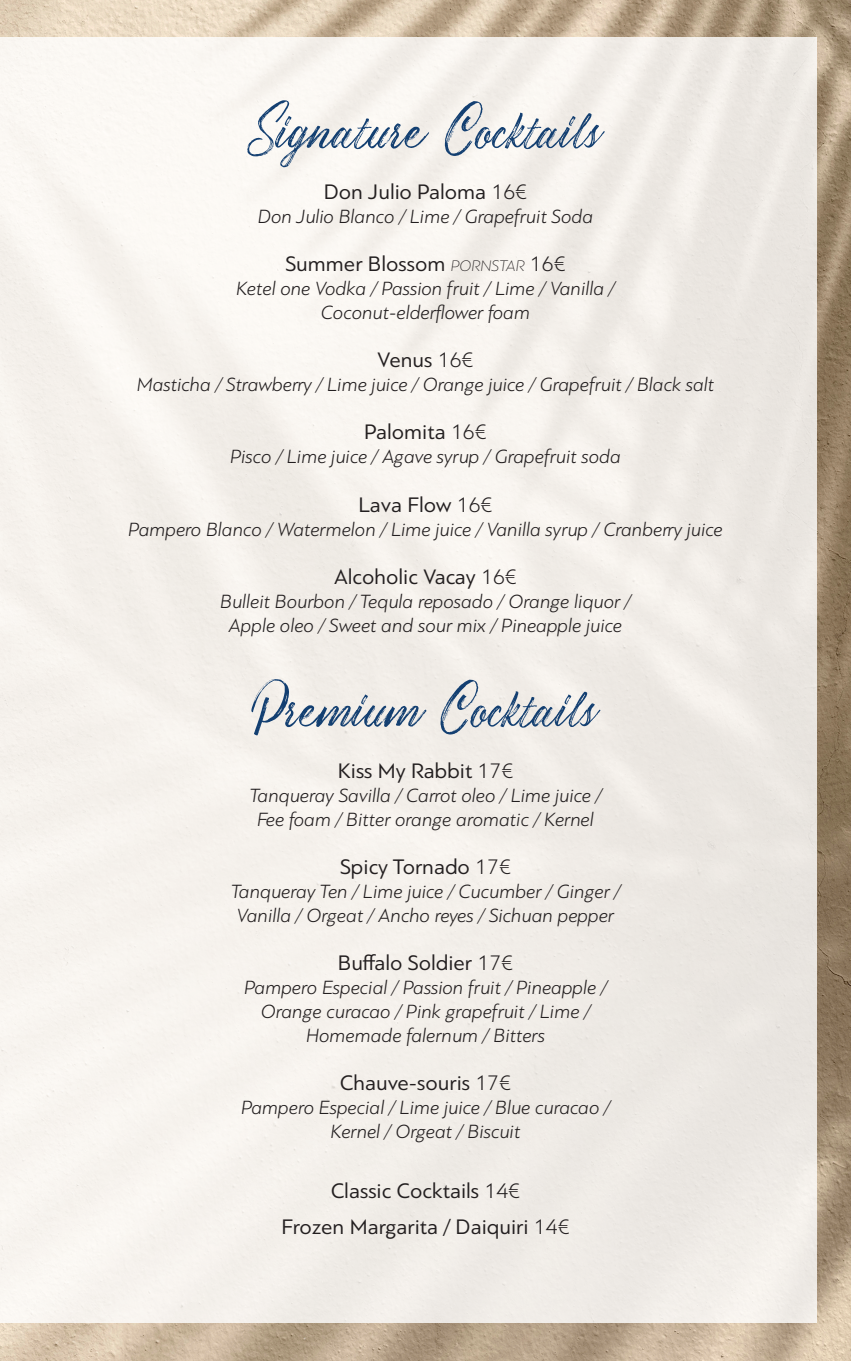
<style>
.page{position:relative;width:851px;height:1361px;background:#fff}
.page>*{position:absolute;margin:0;border:0;box-sizing:border-box;transform-origin:0 0}
.t1{font:80px "Costiera";color:#133f71}
.t2{font:22px "PF Bague Sans Pro";color:#231f20}
.t3{font:italic 300 20px "PF Bague Sans Pro";color:#231f20}
.s1{font-weight:300}
.s2{font-weight:100;font-style:italic;font-size:16px}
</style>
<div class="page">
<img style="left:0;top:0;width:850px;height:1361px">
<div style="left:0;top:38px;width:817px;height:1285px;background:#f4f0eb"></div>
<p class="t1" style="left:247px;top:91px;width:358px">Signature Cocktails</p>
<p class="t2" style="left:324px;top:179px;width:205px">Don Julio Paloma <span class="s1">16€</span></p>
<p class="t3" style="left:258px;top:205px;width:337px">Don Julio Blanco / Lime / Grapefruit Soda</p>
<p class="t2" style="left:285px;top:251px;width:282px">Summer Blossom <span class="s2">PORNSTAR</span> <span class="s1">16€</span></p>
<p class="t3" style="left:236px;top:277px;width:380px">Ketel one Vodka / Passion fruit / Lime / Vanilla /</p>
<p class="t3" style="left:321px;top:301px;width:210px">Coconut-elderflower foam</p>
<p class="t2" style="left:377px;top:347px;width:97px">Venus <span class="s1">16€</span></p>
<p class="t3" style="left:137px;top:373px;width:579px">Masticha / Strawberry / Lime juice / Orange juice / Grapefruit / Black salt</p>
<p class="t2" style="left:364px;top:419px;width:124px">Palomita <span class="s1">16€</span></p>
<p class="t3" style="left:230px;top:445px;width:392px">Pisco / Lime juice / Agave syrup / Grapefruit soda</p>
<p class="t2" style="left:358px;top:491px;width:135px">Lava Flow <span class="s1">16€</span></p>
<p class="t3" style="left:128px;top:517px;width:596px">Pampero Blanco / Watermelon / Lime juice / Vanilla syrup / Cranberry juice</p>
<p class="t2" style="left:334px;top:563px;width:184px">Alcoholic Vacay <span class="s1">16€</span></p>
<p class="t3" style="left:220px;top:589px;width:412px">Bulleit Bourbon / Tequla reposado / Orange liquor /</p>
<p class="t3" style="left:229px;top:613px;width:394px">Apple oleo / Sweet and sour mix / Pineapple juice</p>
<p class="t1" style="left:251px;top:670px;width:349px">Premium Cocktails</p>
<p class="t2" style="left:337px;top:758px;width:177px">Kiss My Rabbit <span class="s1">17€</span></p>
<p class="t3" style="left:249px;top:784px;width:354px">Tanqueray Savilla / Carrot oleo / Lime juice /</p>
<p class="t3" style="left:257px;top:808px;width:338px">Fee foam / Bitter orange aromatic / Kernel</p>
<p class="t2" style="left:340px;top:854px;width:172px">Spicy Tornado <span class="s1">17€</span></p>
<p class="t3" style="left:231px;top:880px;width:391px">Tanqueray Ten / Lime juice / Cucumber / Ginger /</p>
<p class="t3" style="left:237px;top:904px;width:378px">Vanilla / Orgeat / Ancho reyes / Sichuan pepper</p>
<p class="t2" style="left:338px;top:950px;width:177px">Buffalo Soldier <span class="s1">17€</span></p>
<p class="t3" style="left:244px;top:976px;width:364px">Pampero Especial / Passion fruit / Pineapple /</p>
<p class="t3" style="left:261px;top:1000px;width:331px">Orange curacao / Pink grapefruit / Lime /</p>
<p class="t3" style="left:306px;top:1024px;width:240px">Homemade falernum / Bitters</p>
<p class="t2" style="left:340px;top:1070px;width:173px">Chauve-souris <span class="s1">17€</span></p>
<p class="t3" style="left:241px;top:1096px;width:370px">Pampero Especial / Lime juice / Blue curacao /</p>
<p class="t3" style="left:330px;top:1120px;width:191px">Kernel / Orgeat / Biscuit</p>
<p class="t2" style="left:331px;top:1178px;width:191px">Classic Cocktails <span class="s1">14€</span></p>
<p class="t2" style="left:281px;top:1214px;width:289px">Frozen Margarita / Daiquiri <span class="s1">14€</span></p>
</div>
